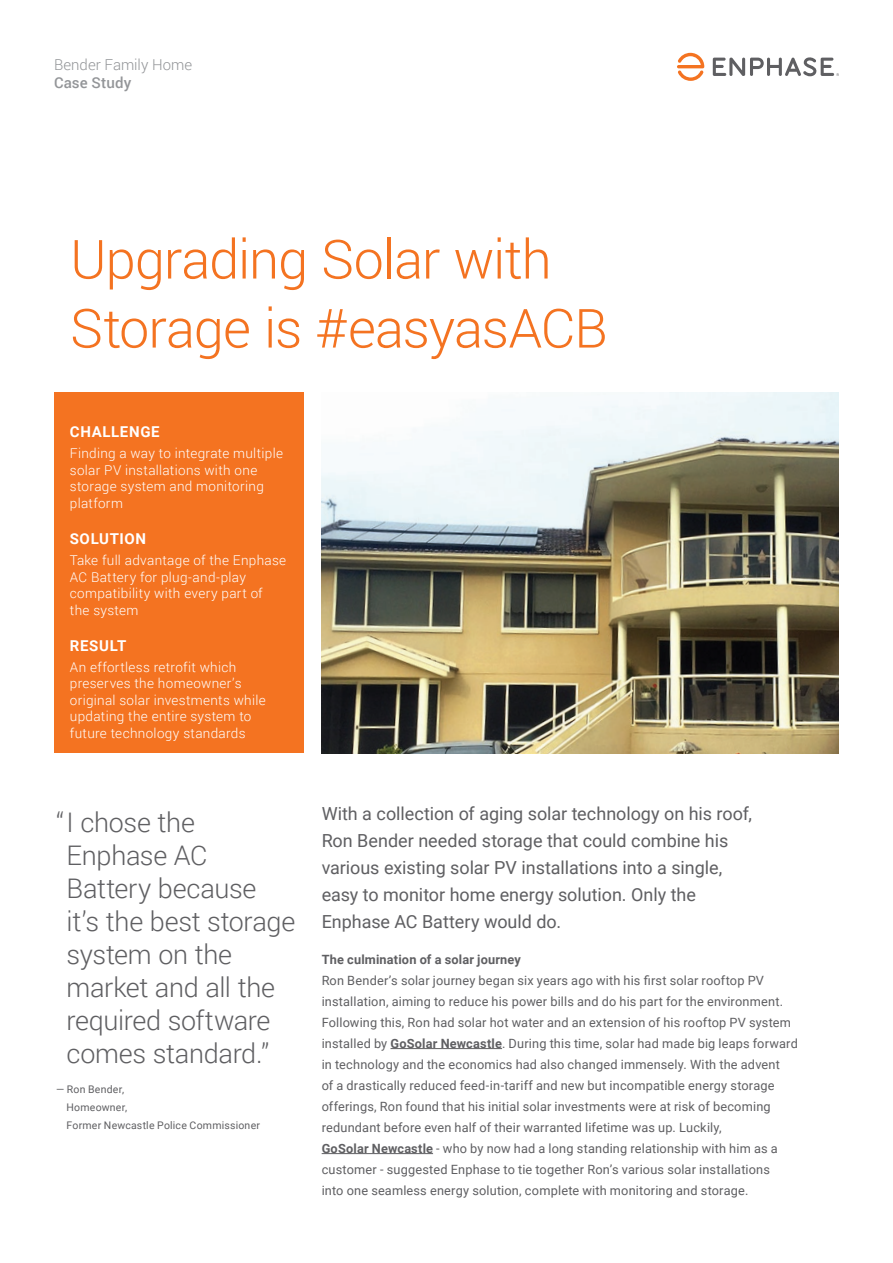
<style>
.page{position:relative;width:893px;height:1263px;background:#fff}
.page>*{position:absolute;margin:0;border:0;box-sizing:border-box;transform-origin:0 0}
.t1{font:300 54px/69px "Roboto";letter-spacing:-.02em;color:#f47321}
.t2{font:300 27px/33px "Roboto";letter-spacing:-.01em;color:#5f5f62}
.t3{font:18px/27px "Roboto";letter-spacing:-.005em;color:#5f5f62}
.t4{font:700 15px "Roboto";letter-spacing:.045em;color:#fff}
.t5{font:300 15px "Roboto";letter-spacing:.005em;color:#939598}
.t6{font:500 15px "Roboto";letter-spacing:.015em;color:#939598}
.t7{font:300 13.5px/16.5px "Roboto";letter-spacing:.025em;color:#fff}
.t8{font:12.75px/21px "Roboto";letter-spacing:.015em;color:#5f5f62}
.t9{font:700 12.75px "Roboto";letter-spacing:.015em;color:#5f5f62}
.t10{font:10.5px/18px "Roboto";letter-spacing:.02em;color:#5f5f62}
.s1{font-weight:700}
</style>
<div class="page">
<div style="left:54px;top:393px;width:250px;height:360px;background:#f47321"></div>
<hr style="left:390px;top:1048px;width:112px;height:1px;background:#5f5f62">
<hr style="left:322px;top:1153px;width:111px;height:1px;background:#5f5f62">
<img style="left:322px;top:393px;width:517px;height:360px">
<svg style="left:677px;top:53px;width:27px;height:28px"></svg>
<svg style="left:713px;top:57px;width:126px;height:19px"></svg>
<p class="t5" style="left:54px;top:54px;width:140px">Bender Family Home</p>
<p class="t6" style="left:54px;top:72px;width:79px">Case Study</p>
<h1 class="t1" style="left:70px;top:223px;width:539px">Upgrading Solar with<br>Storage is #easyasACB</h1>
<p class="t4" style="left:70px;top:424px;width:91px">CHALLENGE</p>
<p class="t7" style="left:70px;top:445px;width:215px">Finding a way to integrate multiple solar PV installations with one storage system and monitoring platform</p>
<p class="t4" style="left:70px;top:530px;width:78px">SOLUTION</p>
<p class="t7" style="left:70px;top:551px;width:218px">Take full advantage of the Enphase<br>AC Battery for plug-and-play compatibility with every part of<br>the system</p>
<p class="t4" style="left:70px;top:637px;width:58px">RESULT</p>
<p class="t7" style="left:70px;top:658px;width:197px">An effortless retrofit which preserves the homeowner’s original solar investments while updating the entire system to future technology standards</p>
<h2 class="t2" style="left:67px;top:805px;width:230px;text-indent:-11px">“I chose the<br>Enphase AC<br>Battery because it’s the best storage system on the market and all the required software comes standard.”</h2>
<p class="t10" style="left:67px;top:1081px;width:195px;text-indent:-10px">— Ron Bender,<br>Homeowner,<br>Former Newcastle Police Commissioner</p>
<h3 class="t3" style="left:322px;top:800px;width:432px">With a collection of aging solar technology on his roof, Ron Bender needed storage that could combine his various existing solar PV installations into a single, easy to monitor home energy solution. Only the Enphase AC Battery would do.</h3>
<p class="t9" style="left:322px;top:952px;width:201px">The culmination of a solar journey</p>
<p class="t8" style="left:322px;top:970px;width:478px">Ron Bender’s solar journey began six years ago with his first solar rooftop PV installation, aiming to reduce his power bills and do his part for the environment.<br>Following this, Ron had solar hot water and an extension of his rooftop PV system installed by <span class="s1">GoSolar Newcastle</span>. During this time, solar had made big leaps forward in technology and the economics had also changed immensely. With the advent<br>of a drastically reduced feed-in-tariff and new but incompatible energy storage offerings, Ron found that his initial solar investments were at risk of becoming redundant before even half of their warranted lifetime was up. Luckily,<br><span class="s1">GoSolar Newcastle</span> - who by now had a long standing relationship with him as a customer - suggested Enphase to tie together Ron’s various solar installations<br>into one seamless energy solution, complete with monitoring and storage.</p>
</div>
